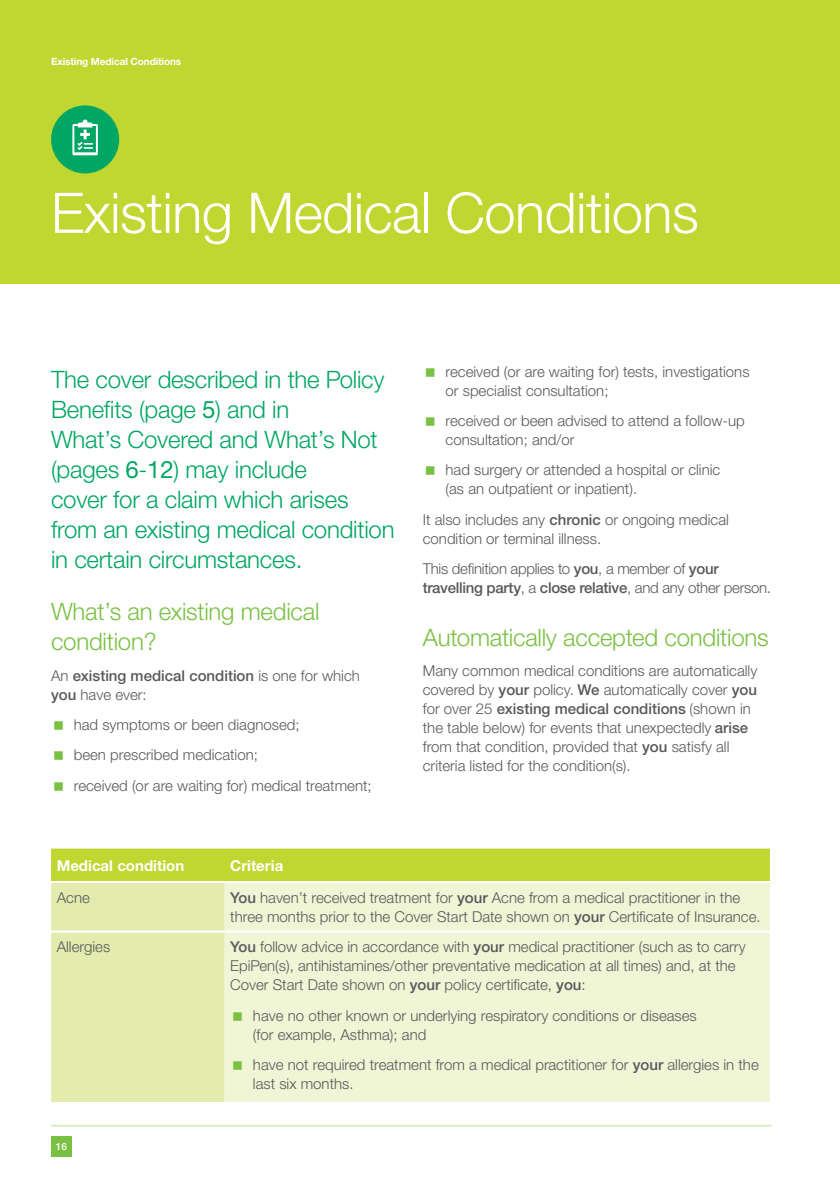
<style>
.page{position:relative;width:840px;height:1191px;background:#fff}
.page>*{position:absolute;margin:0;border:0;box-sizing:border-box;transform-origin:0 0}
.t1{font:300 56px "Helvetica Neue LTW1 G";letter-spacing:-.01em;color:#fff}
.t2{font:300 24px/30px "Helvetica Neue LTW1 G";letter-spacing:-.01em;color:#00a663}
.t3{font:300 24px/30px "Helvetica Neue LTW1 G";letter-spacing:-.01em;color:#7ac143}
.t4{font:300 15px/19px "Helvetica Neue LTW1 G";color:#58595b}
.t5{font:300 15px/19px "Helvetica Neue LTW1 G";letter-spacing:-.02em;color:#58595b}
.t6{font:500 15px/19px "Helvetica Neue LTW1 G";color:#58595b}
.t7{font:700 15px "Helvetica Neue LTW1 G";color:#fff}
.t8{font:700 10px "Helvetica Neue LTW1 G";letter-spacing:-.01em;color:#fff}
.t9{font:500 10px "Helvetica Neue LTW1 G";color:#fff}
.s1{font-weight:400}
.s2{font-weight:300}
.s3{font-weight:500}
</style>
<div class="page">
<div style="left:0;top:0;width:839px;height:283px;background:#bfd730"></div>
<div style="left:51px;top:105px;width:68px;height:68px;background:#00a663;border-radius:50%"></div>
<svg style="left:72px;top:119px;width:26px;height:36px"></svg>
<hr style="left:51px;top:1124px;width:720px;height:2px;background:#dbeccb">
<div style="left:51px;top:1136px;width:21px;height:21px;background:#7ac143"></div>
<svg style="left:51px;top:848px;width:718px;height:255px;background:#e6efb8"></svg>
<p class="t8" style="left:51px;top:55px;width:132px">Existing Medical Conditions</p>
<h1 class="t1" style="left:51px;top:179px;width:649px">Existing Medical Conditions</h1>
<h2 class="t2" style="left:51px;top:364px;width:345px">The cover described in the Policy<br>Benefits (page <span class="s1">5</span>) and in<br>What’s Covered and What’s Not (pages <span class="s1">6</span>-<span class="s1">12</span>) may include<br>cover for a claim which arises from an existing medical condition in certain circumstances.</h2>
<h2 class="t3" style="left:51px;top:597px;width:270px">What’s an existing medical condition?</h2>
<p class="t6" style="left:51px;top:666px;width:310px"><span class="s2">An</span> existing medical condition <span class="s2">is one for which </span>you <span class="s2">have ever:</span></p>
<p class="t4" style="left:74px;top:709px;width:299px;line-height:30.4px">had symptoms or been diagnosed;<br>been prescribed medication;<br>received (or are waiting for) medical treatment;</p>
<p class="t4" style="left:445px;top:362px;width:305px">received (or are waiting for) tests, investigations or specialist consultation;</p>
<p class="t4" style="left:445px;top:411px;width:300px">received or been advised to attend a follow-up consultation; and/or</p>
<p class="t4" style="left:445px;top:460px;width:276px">had surgery or attended a hospital or clinic (as an outpatient or inpatient).</p>
<p class="t4" style="left:422px;top:510px;width:307px">It also includes any <span class="s3">chronic</span> or ongoing medical condition or terminal illness.</p>
<p class="t5" style="left:422px;top:559px;width:349px">This definition applies to <span class="s3">you</span>, a member of <span class="s3">your travelling party</span>, a <span class="s3">close relative</span>, and any other person.</p>
<h2 class="t3" style="left:422px;top:622px;width:347px">Automatically accepted conditions</h2>
<p class="t4" style="left:422px;top:661px;width:336px">Many common medical conditions are automatically covered by <span class="s3">your</span> policy. <span class="s3">We</span> automatically cover <span class="s3">you </span>for over 25 <span class="s3">existing medical conditions</span> (shown in the table below) for events that unexpectedly <span class="s3">arise </span>from that condition, provided that <span class="s3">you</span> satisfy all criteria listed for the condition(s).</p>
<p class="t7" style="left:57px;top:856px;width:129px">Medical condition</p>
<p class="t7" style="left:230px;top:856px;width:54px">Criteria</p>
<p class="t4" style="left:57px;top:887px;width:35px">Acne</p>
<p class="t4" style="left:230px;top:887px;width:531px"><span class="s3">You</span> haven’t received treatment for <span class="s3">your</span> Acne from a medical practitioner in the three months prior to the Cover Start Date shown on <span class="s3">your</span> Certificate of Insurance.</p>
<p class="t4" style="left:57px;top:937px;width:55px">Allergies</p>
<p class="t4" style="left:230px;top:937px;width:516px"><span class="s3">You</span> follow advice in accordance with <span class="s3">your</span> medical practitioner (such as to carry<br>EpiPen(s), antihistamines/other preventative medication at all times) and, at the<br>Cover Start Date shown on <span class="s3">your</span> policy certificate, <span class="s3">you</span>:</p>
<p class="t4" style="left:253px;top:1005px;width:445px">have no other known or underlying respiratory conditions or diseases (for example, Asthma); and</p>
<p class="t4" style="left:253px;top:1055px;width:507px">have not required treatment from a medical practitioner for <span class="s3">your</span> allergies in the last six months.</p>
<p class="t9" style="left:56px;top:1140px;width:13px">16</p>
</div>
